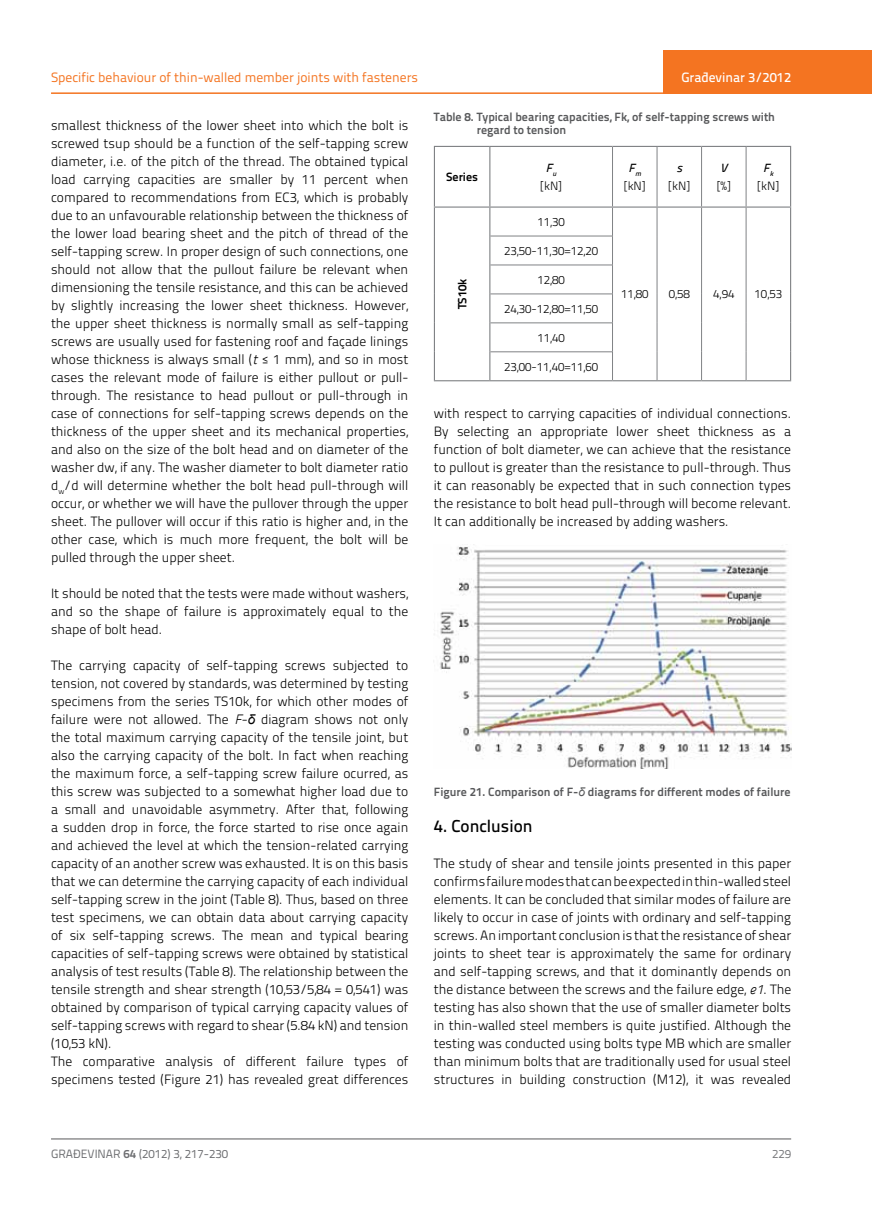
<style>
.page{position:relative;width:872px;height:1212px;background:#fff}
.page>*{position:absolute;margin:0;border:0;box-sizing:border-box;transform-origin:0 0}
.t1{font:500 17.25px "Titillium Text 22 L";color:#000}
.t2{font:300 13.5px/18px "Titillium Text 22 L";color:#000;text-align:justify}
.t3{font:13.5px "Titillium Text 22 L";color:#f47421}
.t4{font:500 13.5px "Titillium Text 22 L";color:#fff}
.t5{font:700 12px/13.5px "Titillium Text 22 L";color:#58595b}
.t6{font:300 12px "Titillium Text 22 L";color:#000}
.t7{font:12px "Titillium Text 22 L";color:#6d6e71}
.t8{font:700 12px "Titillium Text 22 L";color:#000}
.t9{font:italic 12px "Panefresco 600 wt";color:#000}
.t10{font:12px "Titillium Text 22 L";color:#797a7d}
.s1{font-family:"Panefresco 250 wt";font-weight:400;font-style:italic}
.s2{font-family:"Arial";font-weight:400;font-style:italic}
.s3{font-weight:700}
</style>
<div class="page">
<hr style="left:51px;top:92px;width:821px;height:2px;background:#f47421">
<div style="left:663px;top:50px;width:209px;height:44px;background:#f47421"></div>
<hr style="left:51px;top:1139px;width:740px;height:1px;background:#58595b">
<img style="left:434px;top:544px;width:357px;height:225px">
<svg style="left:434px;top:208px;width:1px;height:172px"></svg>
<hr style="left:434px;top:380px;width:56px;height:1px;background:#808285">
<svg style="left:790px;top:208px;width:1px;height:172px"></svg>
<hr style="left:612px;top:380px;width:45px;height:1px;background:#808285">
<hr style="left:657px;top:380px;width:44px;height:1px;background:#808285">
<hr style="left:701px;top:380px;width:45px;height:1px;background:#808285">
<hr style="left:746px;top:380px;width:45px;height:1px;background:#808285">
<hr style="left:490px;top:380px;width:122px;height:1px;background:#808285">
<hr style="left:612px;top:147px;width:1px;height:59px;background:#808285">
<hr style="left:657px;top:147px;width:1px;height:59px;background:#808285">
<hr style="left:701px;top:147px;width:1px;height:59px;background:#808285">
<hr style="left:746px;top:147px;width:1px;height:59px;background:#808285">
<svg style="left:657px;top:208px;width:1px;height:172px"></svg>
<svg style="left:701px;top:208px;width:1px;height:172px"></svg>
<svg style="left:746px;top:208px;width:1px;height:172px"></svg>
<hr style="left:490px;top:236px;width:122px;height:1px;background:#808285">
<hr style="left:490px;top:265px;width:122px;height:1px;background:#808285">
<hr style="left:490px;top:294px;width:122px;height:1px;background:#808285">
<hr style="left:490px;top:323px;width:122px;height:1px;background:#808285">
<hr style="left:490px;top:352px;width:122px;height:1px;background:#808285">
<svg style="left:612px;top:208px;width:1px;height:172px"></svg>
<hr style="left:434px;top:146px;width:56px;height:1px;background:#808285">
<hr style="left:434px;top:147px;width:1px;height:59px;background:#808285">
<hr style="left:490px;top:146px;width:122px;height:1px;background:#808285">
<hr style="left:612px;top:146px;width:45px;height:1px;background:#808285">
<hr style="left:657px;top:146px;width:44px;height:1px;background:#808285">
<hr style="left:701px;top:146px;width:45px;height:1px;background:#808285">
<hr style="left:746px;top:146px;width:45px;height:1px;background:#808285">
<hr style="left:790px;top:147px;width:1px;height:59px;background:#808285">
<hr style="left:434px;top:206px;width:56px;height:2px;background:#808285">
<hr style="left:490px;top:206px;width:122px;height:2px;background:#808285">
<hr style="left:612px;top:206px;width:45px;height:2px;background:#808285">
<hr style="left:657px;top:206px;width:44px;height:2px;background:#808285">
<hr style="left:701px;top:206px;width:45px;height:2px;background:#808285">
<hr style="left:746px;top:206px;width:45px;height:2px;background:#808285">
<hr style="left:489px;top:147px;width:1px;height:59px;background:#808285">
<svg style="left:489px;top:208px;width:1px;height:172px"></svg>
<p class="t3" style="left:51px;top:68px;width:368px">Specific behaviour of thin-walled member joints with fasteners</p>
<p class="t2" style="left:51px;top:115px;width:359px">smallest thickness of the lower sheet into which the bolt is screwed tsup should be a function of the self-tapping screw diameter, i.e. of the pitch of the thread. The obtained typical load carrying capacities are smaller by 11 percent when compared to recommendations from EC3, which is probably due to an unfavourable relationship between the thickness of the lower load bearing sheet and the pitch of thread of the self-tapping screw. In proper design of such connections, one should not allow that the pullout failure be relevant when dimensioning the tensile resistance, and this can be achieved by slightly increasing the lower sheet thickness. However, the upper sheet thickness is normally small as self-tapping screws are usually used for fastening roof and façade linings whose thickness is always small (<span class="s1">t</span> ≤ 1 mm), and so in most cases the relevant mode of failure is either pullout or pull&shy;through. The resistance to head pullout or pull-through in case of connections for self-tapping screws depends on the thickness of the upper sheet and its mechanical properties, and also on the size of the bolt head and on diameter of the washer dw, if any. The washer diameter to bolt diameter ratio d<sub>w</sub>/d will determine whether the bolt head pull-through will occur, or whether we will have the pullover through the upper sheet. The pullover will occur if this ratio is higher and, in the other case, which is much more frequent, the bolt will be pulled through the upper sheet.</p>
<p class="t2" style="left:51px;top:583px;width:359px">It should be noted that the tests were made without washers, and so the shape of failure is approximately equal to the shape of bolt head.</p>
<p class="t2" style="left:51px;top:655px;width:359px;text-align:left">The carrying capacity of self-tapping screws subjected to tension, not covered by standards, was determined by testing specimens from the series TS10k, for which other modes of failure were not allowed. The <span class="s1">F</span>-<span class="s2">δ</span> diagram shows not only the total maximum carrying capacity of the tensile joint, but also the carrying capacity of the bolt. In fact when reaching the maximum force, a self-tapping screw failure ocurred, as this screw was subjected to a somewhat higher load due to a small and unavoidable asymmetry. After that, following a sudden drop in force, the force started to rise once again and achieved the level at which the tension-related carrying capacity of an another screw was exhausted. It is on this basis that we can determine the carrying capacity of each individual self-tapping screw in the joint (Table 8). Thus, based on three test specimens, we can obtain data about carrying capacity of six self-tapping screws. The mean and typical bearing capacities of self-tapping screws were obtained by statistical analysis of test results (Table 8). The relationship between the tensile strength and shear strength (10,53/5,84 = 0,541) was obtained by comparison of typical carrying capacity values of self-tapping screws with regard to shear (5.84 kN) and tension (10,53 kN).<br>The comparative analysis of different failure types of specimens tested (Figure 21) has revealed great differences</p>
<p class="t4" style="left:681px;top:67px;width:111px">Građevinar 3/2012</p>
<p class="t5" style="left:477px;top:109px;width:300px;text-indent:-43px">Table 8. Typical bearing capacities, Fk, of self-tapping screws with regard to tension</p>
<p class="t8" style="left:446px;top:168px;width:33px">Series</p>
<p class="t8" style="left:453px;top:309px;width:33px;rotate:-90deg">TS10k</p>
<p class="t9" style="left:546px;top:159px;width:12px">F<sub>u</sub></p>
<p class="t6" style="left:540px;top:177px;width:23px">[kN]</p>
<p class="t6" style="left:537px;top:213px;width:29px">11,30</p>
<p class="t6" style="left:504px;top:242px;width:96px">23,50-11,30=12,20</p>
<p class="t6" style="left:537px;top:271px;width:29px">12,80</p>
<p class="t6" style="left:504px;top:300px;width:96px">24,30-12,80=11,50</p>
<p class="t6" style="left:537px;top:329px;width:29px">11,40</p>
<p class="t6" style="left:504px;top:358px;width:96px">23,00-11,40=11,60</p>
<p class="t9" style="left:628px;top:159px;width:14px">F<sub>m</sub></p>
<p class="t6" style="left:624px;top:177px;width:23px">[kN]</p>
<p class="t9" style="left:676px;top:159px;width:7px">s</p>
<p class="t6" style="left:668px;top:177px;width:23px">[kN]</p>
<p class="t9" style="left:720px;top:159px;width:9px">V</p>
<p class="t6" style="left:717px;top:177px;width:15px">[%]</p>
<p class="t9" style="left:763px;top:159px;width:12px">F<sub>k</sub></p>
<p class="t6" style="left:757px;top:177px;width:23px">[kN]</p>
<p class="t6" style="left:621px;top:285px;width:29px">11,80</p>
<p class="t6" style="left:668px;top:285px;width:23px">0,58</p>
<p class="t6" style="left:713px;top:285px;width:23px">4,94</p>
<p class="t6" style="left:754px;top:285px;width:29px">10,53</p>
<p class="t2" style="left:434px;top:403px;width:359px">with respect to carrying capacities of individual connections.<br>By selecting an appropriate lower sheet thickness as a function of bolt diameter, we can achieve that the resistance to pullout is greater than the resistance to pull-through. Thus it can reasonably be expected that in such connection types the resistance to bolt head pull-through will become relevant.<br>It can additionally be increased by adding washers.</p>
<p class="t5" style="left:434px;top:784px;width:358px">Figure 21. Comparison of F-<span class="s2">δ</span> diagrams for different modes of failure</p>
<p class="t1" style="left:434px;top:813px;width:100px">4. Conclusion</p>
<p class="t2" style="left:434px;top:854px;width:359px">The study of shear and tensile joints presented in this paper confirms failure modes that can be expected in thin-walled steel elements. It can be concluded that similar modes of failure are likely to occur in case of joints with ordinary and self-tapping screws. An important conclusion is that the resistance of shear joints to sheet tear is approximately the same for ordinary and self-tapping screws, and that it dominantly depends on the distance between the screws and the failure edge, <span class="s1">e1</span>. The testing has also shown that the use of smaller diameter bolts in thin-walled steel members is quite justified. Although the testing was conducted using bolts type MB which are smaller than minimum bolts that are traditionally used for usual steel structures in building construction (M12), it was revealed</p>
<p class="t7" style="left:51px;top:1144px;width:179px">GRAĐEVINAR <span class="s3">64</span> (2012) 3, 217-230</p>
<p class="t10" style="left:772px;top:1144px;width:21px">229</p>
</div>
